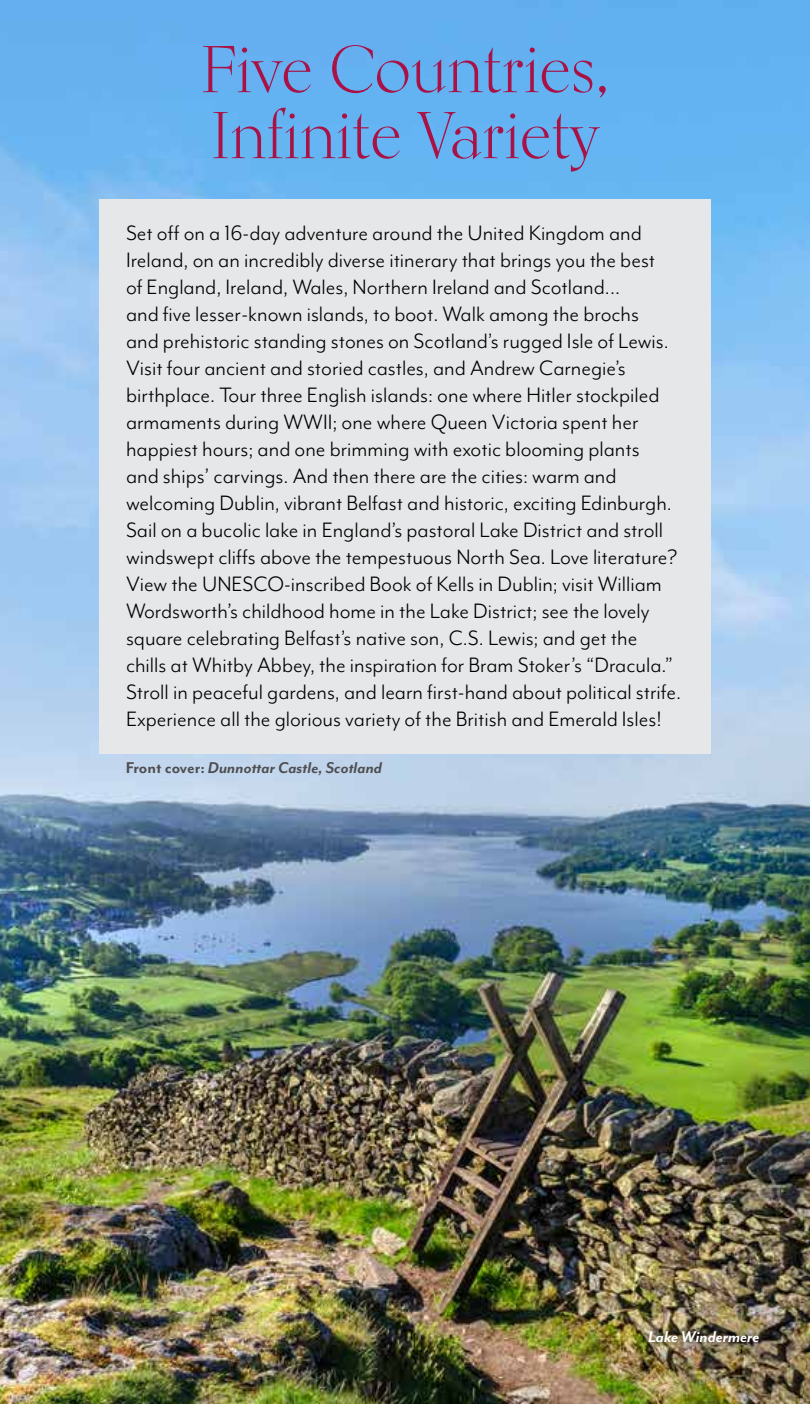
<style>
.page{position:relative;width:810px;height:1404px;background:#fff}
.page>*{position:absolute;margin:0;border:0;box-sizing:border-box;transform-origin:0 0}
.t1{font:66px/66px "Kumlien Pro";letter-spacing:-.015em;color:#a81246}
.t2{font:24px/27px "Mr Eaves Mod OT";color:#000}
.t3{font:italic 700 18px "Mr Eaves Mod OT";color:#4d4d4f}
.t4{font:italic 700 18px "Mr Eaves Mod OT";letter-spacing:-.005em;color:#fff}
.s1{font-style:normal}
</style>
<div class="page">
<img style="left:0;top:0;width:810px;height:1404px">
<div style="left:639px;top:1320px;width:130px;height:33px;background:#000;opacity:.75"></div>
<div style="left:99px;top:199px;width:612px;height:554px;background:#e6e7e8"></div>
<h1 class="t1" style="left:200px;top:36px;width:412px">Five Countries,<br>Infinite Variety</h1>
<p class="t2" style="left:126px;top:220px;width:557px">Set off on a 16-day adventure around the United Kingdom and Ireland, on an incredibly diverse itinerary that brings you the best<br>of England, Ireland, Wales, Northern Ireland and Scotland...<br>and five lesser-known islands, to boot. Walk among the brochs<br>and prehistoric standing stones on Scotland’s rugged Isle of Lewis.<br>Visit four ancient and storied castles, and Andrew Carnegie’s birthplace. Tour three English islands: one where Hitler stockpiled armaments during WWII; one where Queen Victoria spent her happiest hours; and one brimming with exotic blooming plants<br>and ships’ carvings. And then there are the cities: warm and welcoming Dublin, vibrant Belfast and historic, exciting Edinburgh.<br>Sail on a bucolic lake in England’s pastoral Lake District and stroll windswept cliffs above the tempestuous North Sea. Love literature?<br>View the UNESCO-inscribed Book of Kells in Dublin; visit William Wordsworth’s childhood home in the Lake District; see the lovely square celebrating Belfast’s native son, C.S. Lewis; and get the chills at Whitby Abbey, the inspiration for Bram Stoker’s “Dracula.” Stroll in peaceful gardens, and learn first-hand about political strife.<br>Experience all the glorious variety of the British and Emerald Isles!</p>
<p class="t3" style="left:126px;top:758px;width:258px"><span class="s1">Front cover:</span> Dunnottar Castle, Scotland</p>
<p class="t4" style="left:648px;top:1327px;width:113px">Lake Windermere</p>
</div>
